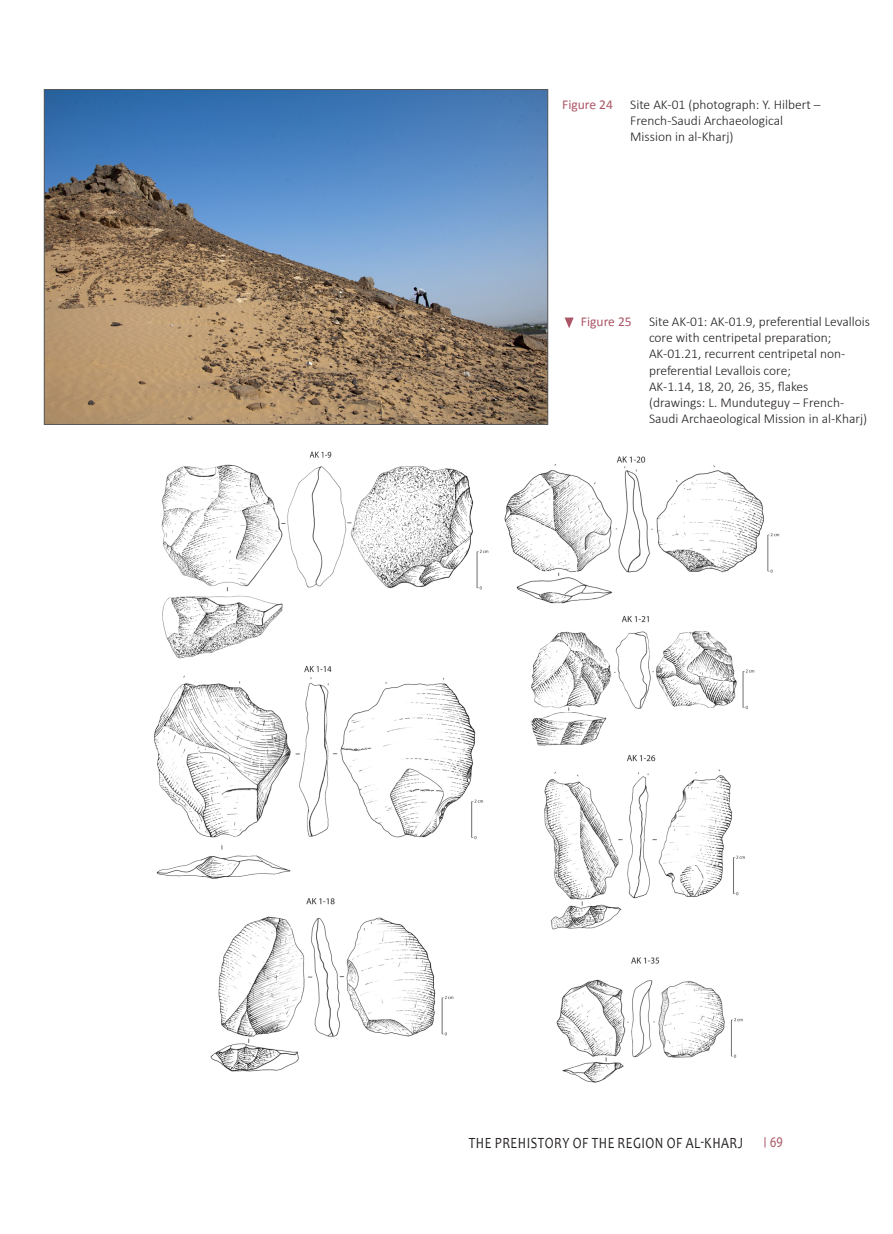
<style>
.page{position:relative;width:893px;height:1234px;background:#fff}
.page>*{position:absolute;margin:0;border:0;box-sizing:border-box;transform-origin:0 0}
.Pied_de_page_dr{font:15.6px "Candara";letter-spacing:.04em;color:#231f20;scale:.82 1}
.t1{font:14.85px "Myriad Pro";color:#ab5666;scale:.82 1}
.Figure_legend{font:300 13.5px/16.2px "Calibri";color:#231f20}
.Figure_legend-2{font:13.5px "Calibri";color:#ab5666}
</style>
<div class="page">
<img style="left:154px;top:451px;width:626px;height:632px">
<img style="left:46px;top:91px;width:500px;height:331px">
<svg style="left:565px;top:317px;width:9px;height:11px"></svg>
<p class="Figure_legend-2" style="left:562px;top:96px;width:52px">Figure 24</p>
<p class="Figure_legend" style="left:630px;top:96px;width:192px">Site AK-01 (photograph: Y. Hilbert –<br>French-Saudi Archaeological<br>Mission in al-Kharj)</p>
<p class="Figure_legend-2" style="left:581px;top:313px;width:52px">Figure 25</p>
<p class="Figure_legend" style="left:649px;top:313px;width:223px">Site AK-01: AK-01.9, preferential Levallois core with centripetal preparation; AK-01.21, recurrent centripetal non&shy;preferential Levallois core;<br>AK-1.14, 18, 20, 26, 35, flakes<br>(drawings: L. Munduteguy – French-Saudi Archaeological Mission in al-Kharj)</p>
<p class="Pied_de_page_dr" style="left:469px;top:1132px;width:336px">THE PREHISTORY OF THE REGION OF AL-KHARJ</p>
<p class="t1" style="left:770px;top:1132px;width:17px">69</p>
</div>
